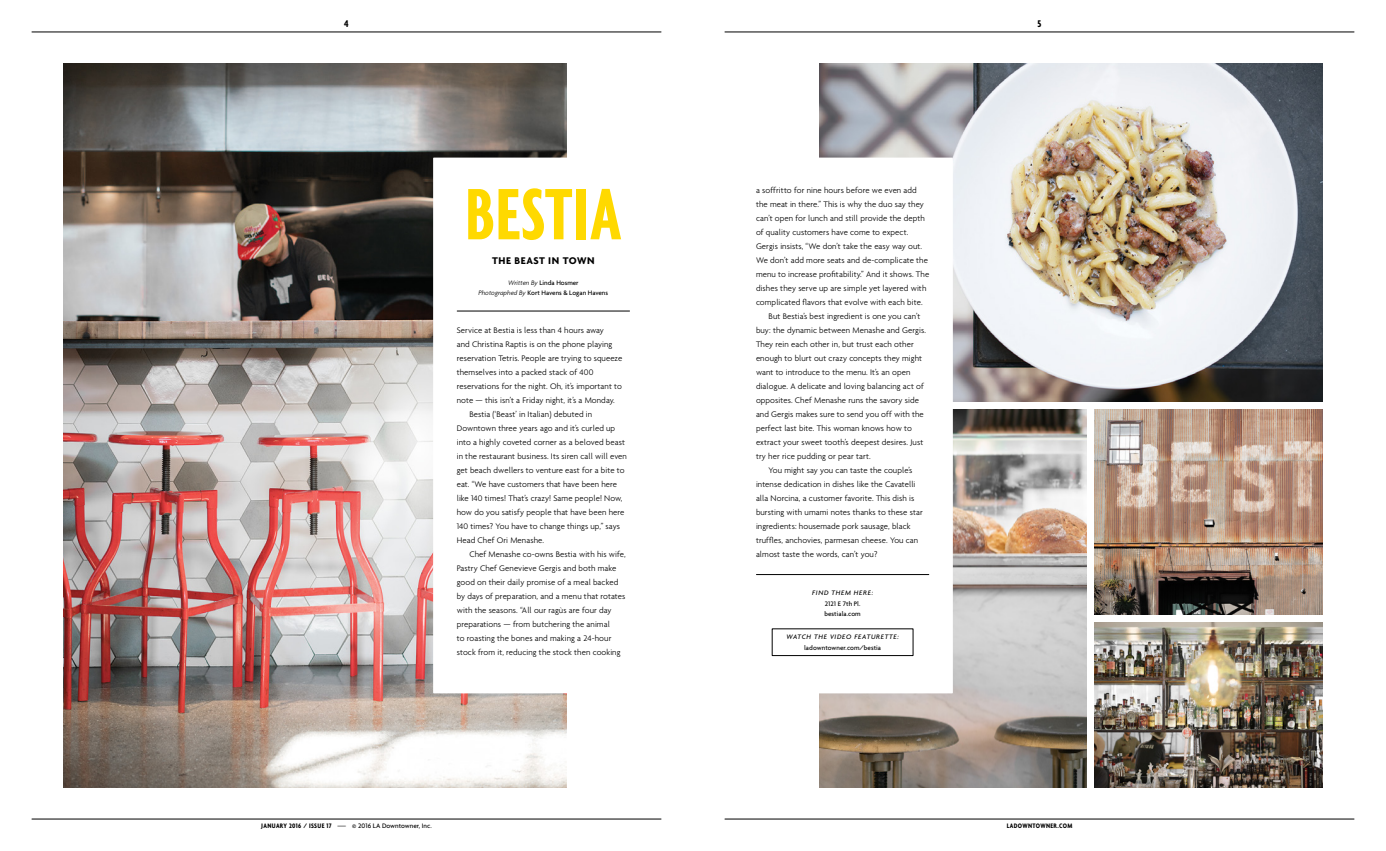
<style>
.page{position:relative;width:1386px;height:851px;background:#fff}
.page>*{position:absolute;margin:0;border:0;box-sizing:border-box;transform-origin:0 0}
.t1{font:700 extra-condensed 78.75px "Agenda";letter-spacing:.01em;color:#ffd900}
.t2{font:700 10.5px "Agenda";letter-spacing:.05em;color:#000}
.t3{font:700 condensed 10.5px "Agenda";color:#000}
.t4{font:300 8.75px "Agenda";letter-spacing:.01em;color:#000}
.t5{font:500 7px/10.5px "Agenda";color:#000;text-align:center}
.t6{font:italic 500 7px "Agenda";letter-spacing:.1em;color:#000}
.t7{font:700 condensed 7px "Agenda";letter-spacing:.05em;color:#000}
.s1{font-weight:300;font-style:italic}
.s2{font-weight:700;font-stretch:condensed}
.s3{font-stretch:condensed}
</style>
<div class="page">
<img style="left:63px;top:63px;width:504px;height:725px">
<img style="left:819px;top:410px;width:268px;height:378px">
<img style="left:1095px;top:410px;width:228px;height:204px">
<img style="left:1095px;top:622px;width:228px;height:166px">
<img style="left:819px;top:63px;width:504px;height:339px">
<hr style="left:32px;top:32px;width:629px;height:1px;background:#000">
<hr style="left:725px;top:32px;width:629px;height:1px;background:#000">
<hr style="left:32px;top:818px;width:629px;height:1px;background:#000">
<hr style="left:725px;top:818px;width:629px;height:1px;background:#000">
<div style="left:433px;top:158px;width:229px;height:535px;background:#fff"></div>
<div style="left:725px;top:158px;width:228px;height:535px;background:#fff"></div>
<hr style="left:457px;top:310px;width:173px;height:1px;background:#000">
<hr style="left:756px;top:574px;width:173px;height:1px;background:#000">
<div style="left:772px;top:628px;width:142px;height:28px;border:1px solid #000"></div>
<p class="t3" style="left:344px;top:18px;width:6px">4</p>
<p class="t3" style="left:1038px;top:18px;width:5px">5</p>
<h1 class="t1" style="left:465px;top:169px;width:158px">BESTIA</h1>
<p class="t2" style="left:492px;top:254px;width:104px">THE BEAST IN TOWN</p>
<p class="t5" style="left:479px;top:277px;width:131px"><span class="s1">Written By</span> Linda Hosmer<br><span class="s1">Photographed By</span> Kort Havens &amp; Logan Havens</p>
<p class="t4" style="left:457px;top:325px;width:149px">Service at Bestia is less than 4 hours away</p>
<p class="t4" style="left:457px;top:339px;width:157px">and Christina Raptis is on the phone playing</p>
<p class="t4" style="left:457px;top:353px;width:167px">reservation Tetris. People are trying to squeeze</p>
<p class="t4" style="left:457px;top:367px;width:138px">themselves into a packed stack of 400</p>
<p class="t4" style="left:457px;top:381px;width:167px">reservations for the night. Oh, it’s important to</p>
<p class="t4" style="left:457px;top:395px;width:160px">note — this isn’t a Friday night, it’s a Monday.</p>
<p class="t4" style="left:469px;top:409px;width:124px">Bestia (‘Beast’ in Italian) debuted in</p>
<p class="t4" style="left:457px;top:423px;width:160px">Downtown three years ago and it’s curled up</p>
<p class="t4" style="left:457px;top:437px;width:170px">into a highly coveted corner as a beloved beast</p>
<p class="t4" style="left:457px;top:451px;width:172px">in the restaurant business. Its siren call will even</p>
<p class="t4" style="left:457px;top:465px;width:169px">get beach dwellers to venture east for a bite to</p>
<p class="t4" style="left:457px;top:479px;width:162px">eat. “We have customers that have been here</p>
<p class="t4" style="left:457px;top:493px;width:167px">like 140 times! That’s crazy! Same people! Now,</p>
<p class="t4" style="left:457px;top:507px;width:169px">how do you satisfy people that have been here</p>
<p class="t4" style="left:457px;top:521px;width:165px">140 times? You have to change things up,” says</p>
<p class="t4" style="left:457px;top:535px;width:89px">Head Chef Ori Menashe.</p>
<p class="t4" style="left:469px;top:549px;width:158px">Chef Menashe co-owns Bestia with his wife,</p>
<p class="t4" style="left:457px;top:563px;width:161px">Pastry Chef Genevieve Gergis and both make</p>
<p class="t4" style="left:457px;top:577px;width:163px">good on their daily promise of a meal backed</p>
<p class="t4" style="left:457px;top:591px;width:170px">by days of preparation, and a menu that rotates</p>
<p class="t4" style="left:457px;top:605px;width:156px">with the seasons. “All our ragùs are four day</p>
<p class="t4" style="left:457px;top:619px;width:155px">preparations — from butchering the animal</p>
<p class="t4" style="left:457px;top:633px;width:156px">to roasting the bones and making a 24-hour</p>
<p class="t4" style="left:457px;top:647px;width:165px">stock from it, reducing the stock then cooking</p>
<p class="t4" style="left:756px;top:185px;width:162px">a soffritto for nine hours before we even add</p>
<p class="t4" style="left:756px;top:199px;width:169px">the meat in there.” This is why the duo say they</p>
<p class="t4" style="left:756px;top:213px;width:170px">can’t open for lunch and still provide the depth</p>
<p class="t4" style="left:756px;top:227px;width:154px">of quality customers have come to expect.</p>
<p class="t4" style="left:756px;top:241px;width:168px">Gergis insists, “We don’t take the easy way out.</p>
<p class="t4" style="left:756px;top:255px;width:174px">We don’t add more seats and de-complicate the</p>
<p class="t4" style="left:756px;top:269px;width:175px">menu to increase profitability.” And it shows. The</p>
<p class="t4" style="left:756px;top:283px;width:172px">dishes they serve up are simple yet layered with</p>
<p class="t4" style="left:756px;top:297px;width:168px">complicated flavors that evolve with each bite.</p>
<p class="t4" style="left:769px;top:311px;width:153px">But Bestia’s best ingredient is one you can’t</p>
<p class="t4" style="left:756px;top:325px;width:172px">buy: the dynamic between Menashe and Gergis.</p>
<p class="t4" style="left:756px;top:339px;width:159px">They rein each other in, but trust each other</p>
<p class="t4" style="left:756px;top:353px;width:168px">enough to blurt out crazy concepts they might</p>
<p class="t4" style="left:756px;top:367px;width:156px">want to introduce to the menu. It’s an open</p>
<p class="t4" style="left:756px;top:381px;width:169px">dialogue. A delicate and loving balancing act of</p>
<p class="t4" style="left:756px;top:395px;width:165px">opposites. Chef Menashe runs the savory side</p>
<p class="t4" style="left:756px;top:409px;width:169px">and Gergis makes sure to send you off with the</p>
<p class="t4" style="left:756px;top:423px;width:157px">perfect last bite. This woman knows how to</p>
<p class="t4" style="left:756px;top:437px;width:169px">extract your sweet tooth’s deepest desires. Just</p>
<p class="t4" style="left:756px;top:451px;width:116px">try her rice pudding or pear tart.</p>
<p class="t4" style="left:769px;top:465px;width:145px">You might say you can taste the couple’s</p>
<p class="t4" style="left:756px;top:479px;width:161px">intense dedication in dishes like the Cavatelli</p>
<p class="t4" style="left:756px;top:493px;width:160px">alla Norcina, a customer favorite. This dish is</p>
<p class="t4" style="left:756px;top:507px;width:168px">bursting with umami notes thanks to these star</p>
<p class="t4" style="left:756px;top:521px;width:156px">ingredients: housemade pork sausage, black</p>
<p class="t4" style="left:756px;top:535px;width:164px">truffles, anchovies, parmesan cheese. You can</p>
<p class="t4" style="left:756px;top:549px;width:123px">almost taste the words, can’t you?</p>
<p class="t6" style="left:812px;top:588px;width:62px">FIND THEM HERE:</p>
<p class="t5" style="left:824px;top:598px;width:38px;text-align:left">2121 E 7th Pl. bestiala.com</p>
<p class="t6" style="left:786px;top:632px;width:114px">WATCH THE VIDEO FEATURETTE:</p>
<p class="t5" style="left:804px;top:641px;width:79px">ladowntowner.com/bestia</p>
<p class="t5" style="left:261px;top:820px;width:172px"><span class="s2">JANUARY 2016 / ISSUE 17</span> <span class="s3">—</span> © 2016 LA Downtowner, Inc.</p>
<p class="t7" style="left:1007px;top:822px;width:67px">LADOWNTOWNER.COM</p>
</div>
